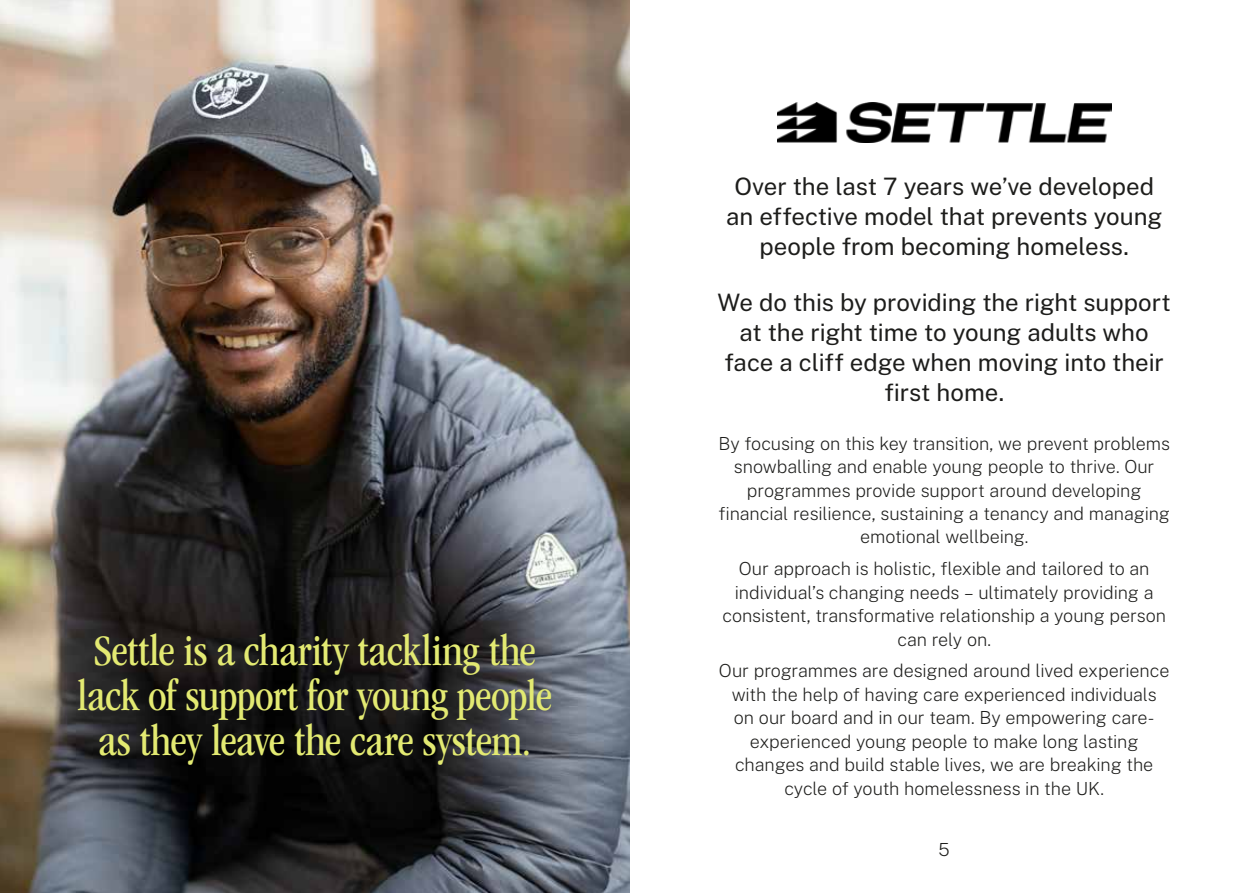
<style>
.page{position:relative;width:1259px;height:893px;background:#fff}
.page>*{position:absolute;margin:0;border:0;box-sizing:border-box;transform-origin:0 0}
.t1{font:condensed 45px/45px "ITC Garamond Std";letter-spacing:-.015em;color:#e3ea72;text-align:center}
.t2{font:24px/30px "Public Sans";letter-spacing:-.005em;color:#1d1d1b;text-align:center}
.t3{font:200 18px/23.4px "Public Sans";letter-spacing:-.005em;color:#1d1d1b;text-align:center}
</style>
<div class="page">
<img style="left:0;top:0;width:629px;height:893px">
<img style="left:777px;top:102px;width:334px;height:41px">
<h1 class="t1" style="left:77px;top:629px;width:476px">Settle is a charity tackling the lack of support for young people as they leave the care system.</h1>
<h2 class="t2" style="left:726px;top:171px;width:438px">Over the last 7 years we’ve developed an effective model that prevents young people from becoming homeless.</h2>
<h2 class="t2" style="left:717px;top:286px;width:455px">We do this by providing the right support at the right time to young adults who face a cliff edge when moving into their first home.</h2>
<p class="t3" style="left:718px;top:431px;width:453px">By focusing on this key transition, we prevent problems snowballing and enable young people to thrive. Our programmes provide support around developing financial resilience, sustaining a tenancy and managing emotional wellbeing.</p>
<p class="t3" style="left:722px;top:556px;width:445px">Our approach is holistic, flexible and tailored to an individual’s changing needs – ultimately providing a consistent, transformative relationship a young person can rely on.</p>
<p class="t3" style="left:719px;top:659px;width:452px">Our programmes are designed around lived experience with the help of having care experienced individuals<br>on our board and in our team. By empowering care&shy;experienced young people to make long lasting changes and build stable lives, we are breaking the cycle of youth homelessness in the UK.</p>
<p class="t3" style="left:938px;top:837px;width:13px">5</p>
</div>
